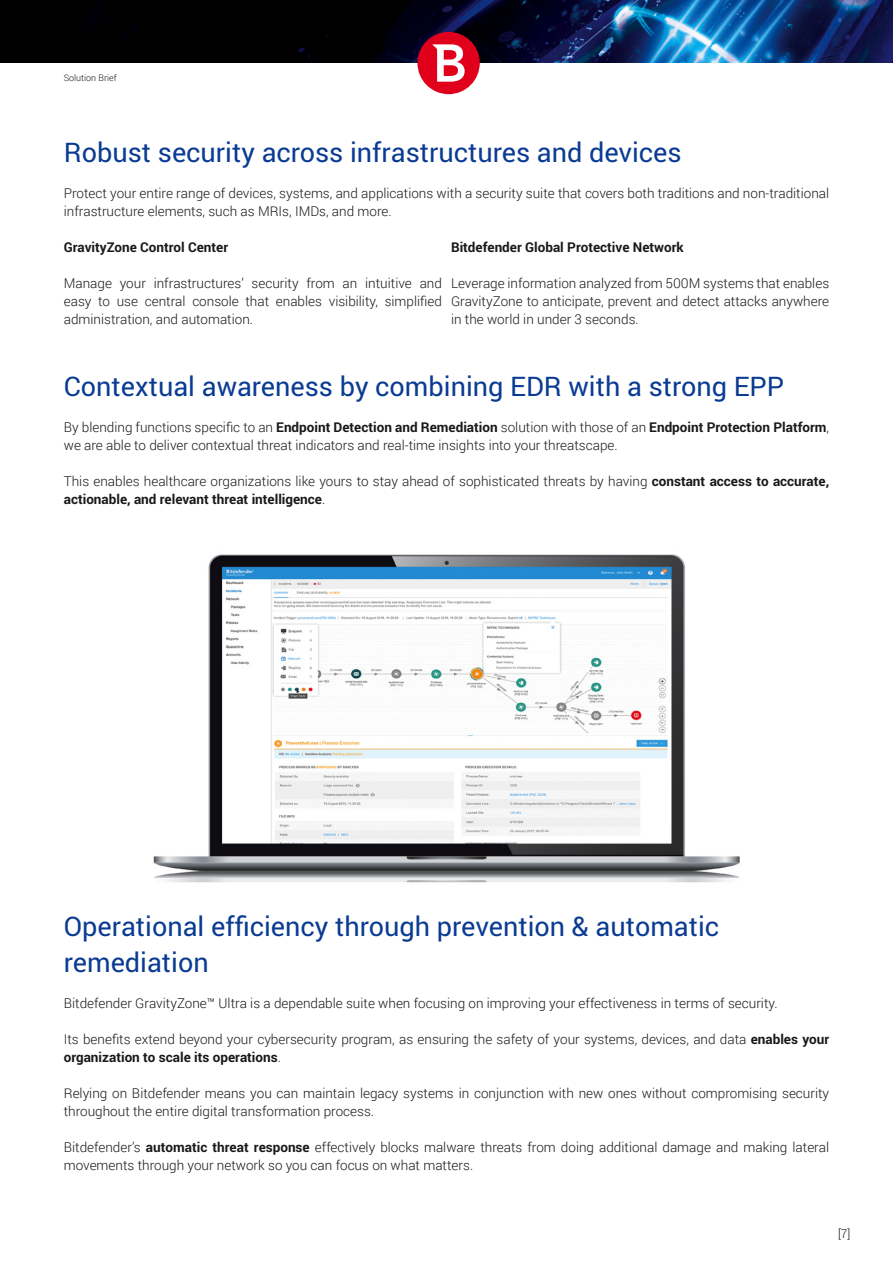
<style>
.page{position:relative;width:893px;height:1263px;background:#fff}
.page>*{position:absolute;margin:0;border:0;box-sizing:border-box;transform-origin:0 0}
.Heading-M1{font:27px/36px "Roboto";color:#0a3b93}
.Copy{font:300 13.5px/18px "Roboto";color:#1a1818}
.Copy-2{font:700 13.5px "Roboto";color:#1a1818}
.t1{font:300 12px "Roboto";color:#1a1818}
.t2{font:300 9px "Roboto";color:#1a1818}
.s1{font-weight:700}
</style>
<div class="page">
<img style="left:0;top:0;width:893px;height:62px">
<div style="left:417px;top:32px;width:63px;height:62px;background:#e0001b;border-radius:50%"></div>
<svg style="left:433px;top:44px;width:32px;height:38px"></svg>
<img style="left:153px;top:554px;width:587px;height:329px">
<p class="t2" style="left:64px;top:71px;width:55px">Solution Brief</p>
<p class="Heading-M1" style="left:64px;top:133px;width:619px">Robust security across infrastructures and devices</p>
<p class="Copy" style="left:64px;top:184px;width:767px">Protect your entire range of devices, systems, and applications with a security suite that covers both traditions and non-traditional infrastructure elements, such as MRIs, IMDs, and more.</p>
<p class="Copy-2" style="left:64px;top:238px;width:166px">GravityZone Control Center</p>
<p class="Copy" style="left:64px;top:274px;width:380px;text-align:justify">Manage your infrastructures’ security from an intuitive and easy to use central console that enables visibility, simplified administration, and automation.</p>
<p class="Copy-2" style="left:451px;top:238px;width:234px">Bitdefender Global Protective Network</p>
<p class="Copy" style="left:451px;top:274px;width:380px;text-align:justify">Leverage information analyzed from 500M systems that enables GravityZone to anticipate, prevent and detect attacks anywhere in the world in under 3 seconds.</p>
<p class="Heading-M1" style="left:64px;top:367px;width:722px">Contextual awareness by combining EDR with a strong EPP</p>
<p class="Copy" style="left:64px;top:418px;width:767px">By blending functions specific to an <span class="s1">Endpoint Detection and Remediation</span> solution with those of an <span class="s1">Endpoint Protection Platform</span>, we are able to deliver contextual threat indicators and real-time insights into your threatscape.</p>
<p class="Copy" style="left:64px;top:472px;width:767px">This enables healthcare organizations like yours to stay ahead of sophisticated threats by having <span class="s1">constant access to accurate, actionable, and relevant threat intelligence</span>.</p>
<p class="Heading-M1" style="left:64px;top:907px;width:657px">Operational efficiency through prevention &amp; automatic remediation</p>
<p class="Copy" style="left:64px;top:994px;width:715px">Bitdefender GravityZone™ Ultra is a dependable suite when focusing on improving your effectiveness in terms of security.</p>
<p class="Copy" style="left:64px;top:1030px;width:767px">Its benefits extend beyond your cybersecurity program, as ensuring the safety of your systems, devices, and data <span class="s1">enables your organization to scale its operations</span>.</p>
<p class="Copy" style="left:64px;top:1084px;width:767px">Relying on Bitdefender means you can maintain legacy systems in conjunction with new ones without compromising security throughout the entire digital transformation process.</p>
<p class="Copy" style="left:64px;top:1138px;width:767px">Bitdefender’s <span class="s1">automatic threat response</span> effectively blocks malware threats from doing additional damage and making lateral movements through your network so you can focus on what matters.</p>
<p class="t1" style="left:838px;top:1225px;width:14px">[7]</p>
</div>
